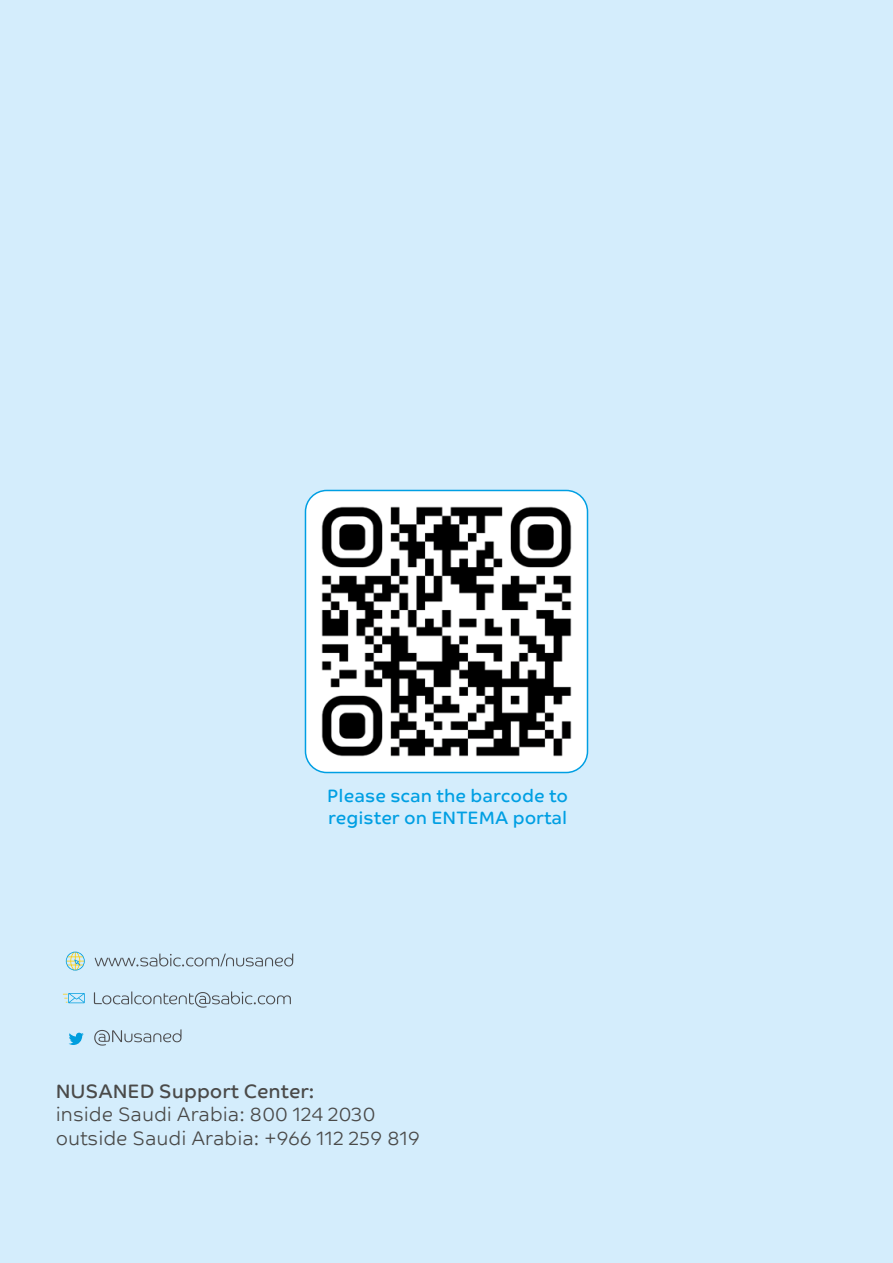
<style>
.page{position:relative;width:893px;height:1263px;background:#d4edfc}
.page>*{position:absolute;margin:0;border:0;box-sizing:border-box;transform-origin:0 0}
.t1{font:300 19.5px/23.4px "SABIC Typeface Text";color:#4a4a49}
.t2{font:19.5px "SABIC Typeface Text";color:#4a4a49}
.t3{font:18px/21.6px "SABIC Typeface Text";color:#009fe3}
</style>
<div class="page">
<img style="left:305px;top:490px;width:282px;height:282px">
<div style="left:305px;top:490px;width:283px;height:283px;border:2px solid #009fe3;border-radius:21px"></div>
<svg style="left:66px;top:952px;width:19px;height:18px"></svg>
<svg style="left:63px;top:993px;width:22px;height:10px"></svg>
<svg style="left:69px;top:1033px;width:15px;height:12px"></svg>
<svg style="left:95px;top:953px;width:198px;height:13px"></svg>
<svg style="left:94px;top:991px;width:197px;height:17px"></svg>
<svg style="left:94px;top:1029px;width:88px;height:16px"></svg>
<p class="t3" style="left:327px;top:785px;width:242px">Please scan the barcode to register on ENTEMA portal</p>
<p class="t2" style="left:56px;top:1080px;width:260px">NUSANED Support Center:</p>
<p class="t1" style="left:56px;top:1101px;width:365px">inside Saudi Arabia: 800 124 2030 outside Saudi Arabia: +966 112 259 819</p>
</div>
